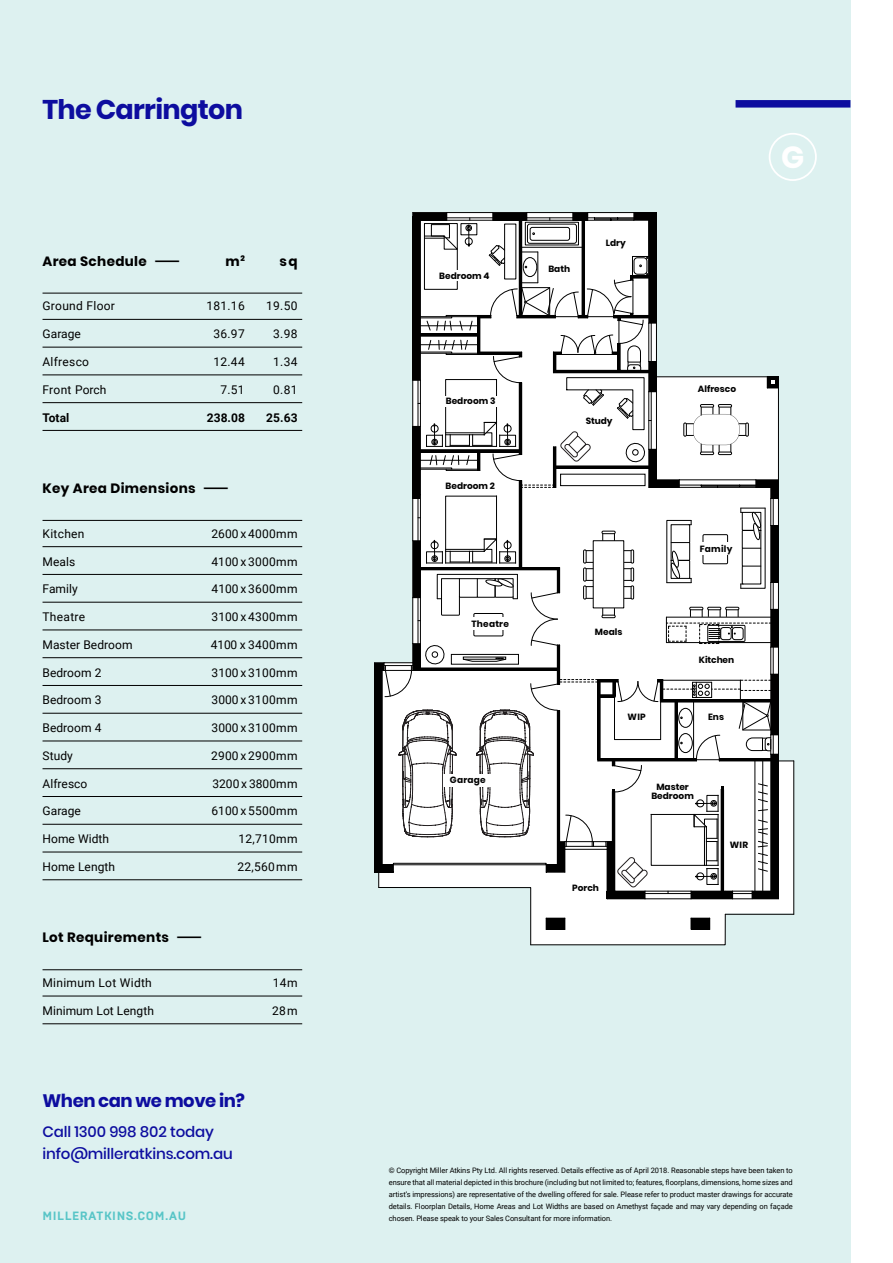
<style>
.page{position:relative;width:893px;height:1263px;background:#fff}
.page>*{position:absolute;margin:0;border:0;box-sizing:border-box;transform-origin:0 0}
.t1{font:700 30.45px "Poppins";color:#fff}
.t2{font:700 27px "Poppins";letter-spacing:-.025em;color:#0d0d9f}
.t3{font:700 18px "Poppins";letter-spacing:-.025em;color:#0d0d9f}
.t4{font:500 15px/22.5px "Poppins";letter-spacing:-.01em;color:#0d0d9f}
.t5{font:700 13.5px "Poppins";letter-spacing:.025em;color:#000}
.t6{font:12px "Roboto";letter-spacing:.015em;color:#000}
.t7{font:700 12px "Brutal Type";letter-spacing:.05em;color:#58c5c7}
.t8{font:700 12px "Roboto";letter-spacing:.005em;color:#000}
.t9{font:700 9px/9px "Poppins";color:#000;text-align:center}
.t10{font:700 9px "Poppins";letter-spacing:.025em;color:#000}
.t11{font:7.5px/12px "Roboto";letter-spacing:-.01em;color:#000;text-align:justify}
.s1{font-family:"Roboto"}
</style>
<div class="page">
<div style="left:0;top:0;width:850px;height:1263px;background:#ddf1f0"></div>
<hr style="left:43px;top:293px;width:259px;height:1px;background:#000">
<hr style="left:43px;top:319px;width:259px;height:1px;background:#000">
<hr style="left:43px;top:347px;width:259px;height:1px;background:#000">
<hr style="left:43px;top:374px;width:259px;height:1px;background:#000">
<hr style="left:43px;top:402px;width:259px;height:1px;background:#000">
<hr style="left:43px;top:430px;width:259px;height:1px;background:#000">
<hr style="left:43px;top:520px;width:259px;height:1px;background:#000">
<hr style="left:43px;top:546px;width:259px;height:1px;background:#000">
<hr style="left:43px;top:574px;width:259px;height:1px;background:#000">
<hr style="left:43px;top:602px;width:259px;height:1px;background:#000">
<hr style="left:43px;top:629px;width:259px;height:1px;background:#000">
<hr style="left:43px;top:657px;width:259px;height:1px;background:#000">
<hr style="left:43px;top:685px;width:259px;height:1px;background:#000">
<hr style="left:43px;top:713px;width:259px;height:1px;background:#000">
<hr style="left:43px;top:741px;width:259px;height:1px;background:#000">
<hr style="left:43px;top:768px;width:259px;height:1px;background:#000">
<hr style="left:43px;top:796px;width:259px;height:1px;background:#000">
<hr style="left:43px;top:824px;width:259px;height:1px;background:#000">
<hr style="left:43px;top:852px;width:259px;height:1px;background:#000">
<hr style="left:43px;top:879px;width:259px;height:1px;background:#000">
<hr style="left:43px;top:969px;width:259px;height:1px;background:#000">
<hr style="left:43px;top:996px;width:259px;height:1px;background:#000">
<hr style="left:43px;top:1023px;width:259px;height:1px;background:#000">
<div style="left:769px;top:133px;width:48px;height:48px;border:2px solid #fff;border-radius:50%"></div>
<div style="left:735px;top:100px;width:115px;height:8px;background:#0d0d9f"></div>
<hr style="left:374px;top:663px;width:1px;height:209px;background:#000">
<svg style="left:375px;top:212px;width:419px;height:733px"></svg>
<hr style="left:419px;top:334px;width:59px;height:2px;background:#000">
<div style="left:439px;top:396px;width:59px;height:10px;background:#fff"></div>
<div style="left:443px;top:774px;width:50px;height:13px;background:#fff"></div>
<div style="left:435px;top:270px;width:59px;height:11px;background:#fff"></div>
<div style="left:465px;top:617px;width:51px;height:13px;background:#fff"></div>
<div style="left:697px;top:542px;width:38px;height:13px;background:#fff"></div>
<h2 class="t2" style="left:43px;top:94px;width:202px">The Carrington</h2>
<h3 class="t5" style="left:43px;top:253px;width:141px">Area Schedule <span class="s1">–</span></h3>
<h3 class="t5" style="left:225px;top:253px;width:21px">m<sup>2</sup></h3>
<h3 class="t5" style="left:280px;top:253px;width:19px">sq</h3>
<h3 class="t6" style="left:43px;top:298px;width:74px">Ground Floor</h3>
<h3 class="t6" style="left:206px;top:298px;width:40px">181.16</h3>
<h3 class="t6" style="left:266px;top:298px;width:33px">19.50</h3>
<h3 class="t6" style="left:43px;top:326px;width:40px">Garage</h3>
<h3 class="t6" style="left:213px;top:326px;width:33px">36.97</h3>
<h3 class="t6" style="left:273px;top:326px;width:26px">3.98</h3>
<h3 class="t6" style="left:43px;top:353px;width:48px">Alfresco</h3>
<h3 class="t6" style="left:213px;top:353px;width:33px">12.44</h3>
<h3 class="t6" style="left:273px;top:353px;width:26px">1.34</h3>
<h3 class="t6" style="left:43px;top:381px;width:66px">Front Porch</h3>
<h3 class="t6" style="left:220px;top:381px;width:26px">7.51</h3>
<h3 class="t6" style="left:273px;top:381px;width:26px">0.81</h3>
<h3 class="t8" style="left:43px;top:409px;width:28px">Total</h3>
<h3 class="t8" style="left:207px;top:409px;width:40px">238.08</h3>
<h3 class="t8" style="left:266px;top:409px;width:33px">25.63</h3>
<h3 class="t5" style="left:43px;top:480px;width:189px">Key Area Dimensions <span class="s1">–</span></h3>
<h3 class="t6" style="left:43px;top:525px;width:44px">Kitchen</h3>
<h3 class="t6" style="left:211px;top:525px;width:88px">2600 x 4000mm</h3>
<h3 class="t6" style="left:43px;top:553px;width:34px">Meals</h3>
<h3 class="t6" style="left:211px;top:553px;width:88px">4100 x 3000mm</h3>
<h3 class="t6" style="left:43px;top:581px;width:37px">Family</h3>
<h3 class="t6" style="left:212px;top:581px;width:87px">4100 x 3600mm</h3>
<h3 class="t6" style="left:43px;top:608px;width:44px">Theatre</h3>
<h3 class="t6" style="left:212px;top:608px;width:87px">3100 x 4300mm</h3>
<h3 class="t6" style="left:43px;top:636px;width:92px">Master Bedroom</h3>
<h3 class="t6" style="left:211px;top:636px;width:88px">4100 x 3400mm</h3>
<h3 class="t6" style="left:43px;top:664px;width:60px">Bedroom 2</h3>
<h3 class="t6" style="left:211px;top:664px;width:88px">3100 x 3100mm</h3>
<h3 class="t6" style="left:43px;top:692px;width:60px">Bedroom 3</h3>
<h3 class="t6" style="left:211px;top:692px;width:88px">3000 x 3100mm</h3>
<h3 class="t6" style="left:43px;top:719px;width:60px">Bedroom 4</h3>
<h3 class="t6" style="left:211px;top:719px;width:88px">3000 x 3100mm</h3>
<h3 class="t6" style="left:43px;top:747px;width:32px">Study</h3>
<h3 class="t6" style="left:211px;top:747px;width:88px">2900 x 2900mm</h3>
<h3 class="t6" style="left:43px;top:775px;width:46px">Alfresco</h3>
<h3 class="t6" style="left:212px;top:775px;width:87px">3200 x 3800mm</h3>
<h3 class="t6" style="left:43px;top:803px;width:40px">Garage</h3>
<h3 class="t6" style="left:211px;top:803px;width:88px">6100 x 5500mm</h3>
<h3 class="t6" style="left:43px;top:830px;width:68px">Home Width</h3>
<h3 class="t6" style="left:238px;top:830px;width:61px">12,710mm</h3>
<h3 class="t6" style="left:43px;top:858px;width:74px">Home Length</h3>
<h3 class="t6" style="left:237px;top:858px;width:62px">22,560mm</h3>
<h3 class="t5" style="left:43px;top:930px;width:163px">Lot Requirements <span class="s1">–</span></h3>
<h3 class="t6" style="left:43px;top:974px;width:111px">Minimum Lot Width</h3>
<h3 class="t6" style="left:273px;top:974px;width:26px">14m</h3>
<h3 class="t6" style="left:43px;top:1002px;width:113px">Minimum Lot Length</h3>
<h3 class="t6" style="left:272px;top:1002px;width:27px">28m</h3>
<h3 class="t3" style="left:43px;top:1090px;width:204px">When can we move in?</h3>
<h3 class="t4" style="left:43px;top:1120px;width:192px">Call 1300 998 802 today info@milleratkins.com.au</h3>
<h3 class="t7" style="left:43px;top:1209px;width:145px">MILLERATKINS.COM.AU</h3>
<p class="t9" style="left:439px;top:271px;width:52px">Bedroom 4</p>
<p class="t9" style="left:548px;top:264px;width:23px">Bath</p>
<p class="t9" style="left:606px;top:238px;width:22px">Ldry</p>
<h1 class="t1" style="left:781px;top:140px;width:25px">G</h1>
<p class="t9" style="left:446px;top:396px;width:51px">Bedroom 3</p>
<p class="t9" style="left:446px;top:481px;width:51px">Bedroom 2</p>
<p class="t10" style="left:471px;top:618px;width:39px">Theatre</p>
<p class="t9" style="left:450px;top:776px;width:37px">Garage</p>
<p class="t9" style="left:586px;top:416px;width:28px">Study</p>
<p class="t9" style="left:595px;top:627px;width:29px">Meals</p>
<p class="t9" style="left:698px;top:385px;width:40px">Alfresco</p>
<p class="t9" style="left:700px;top:544px;width:34px">Family</p>
<p class="t9" style="left:699px;top:655px;width:37px">Kitchen</p>
<p class="t9" style="left:628px;top:712px;width:20px">WIP</p>
<p class="t9" style="left:708px;top:712px;width:17px">Ens</p>
<p class="t9" style="left:572px;top:883px;width:28px">Porch</p>
<p class="t9" style="left:651px;top:782px;width:44px">Master<br>Bedroom</p>
<p class="t9" style="left:730px;top:841px;width:20px">WIR</p>
<p class="t11" style="left:389px;top:1163px;width:406px">© Copyright Miller Atkins Pty Ltd. All rights reserved. Details effective as of April 2018. Reasonable steps have been taken to ensure that all material depicted in this brochure (including but not limited to; features, floorplans, dimensions, home sizes and artist’s impressions) are representative of the dwelling offered for sale. Please refer to product master drawings for accurate details. Floorplan Details, Home Areas and Lot Widths are based on Amethyst façade and may vary depending on façade chosen. Please speak to your Sales Consultant for more information.</p>
</div>
